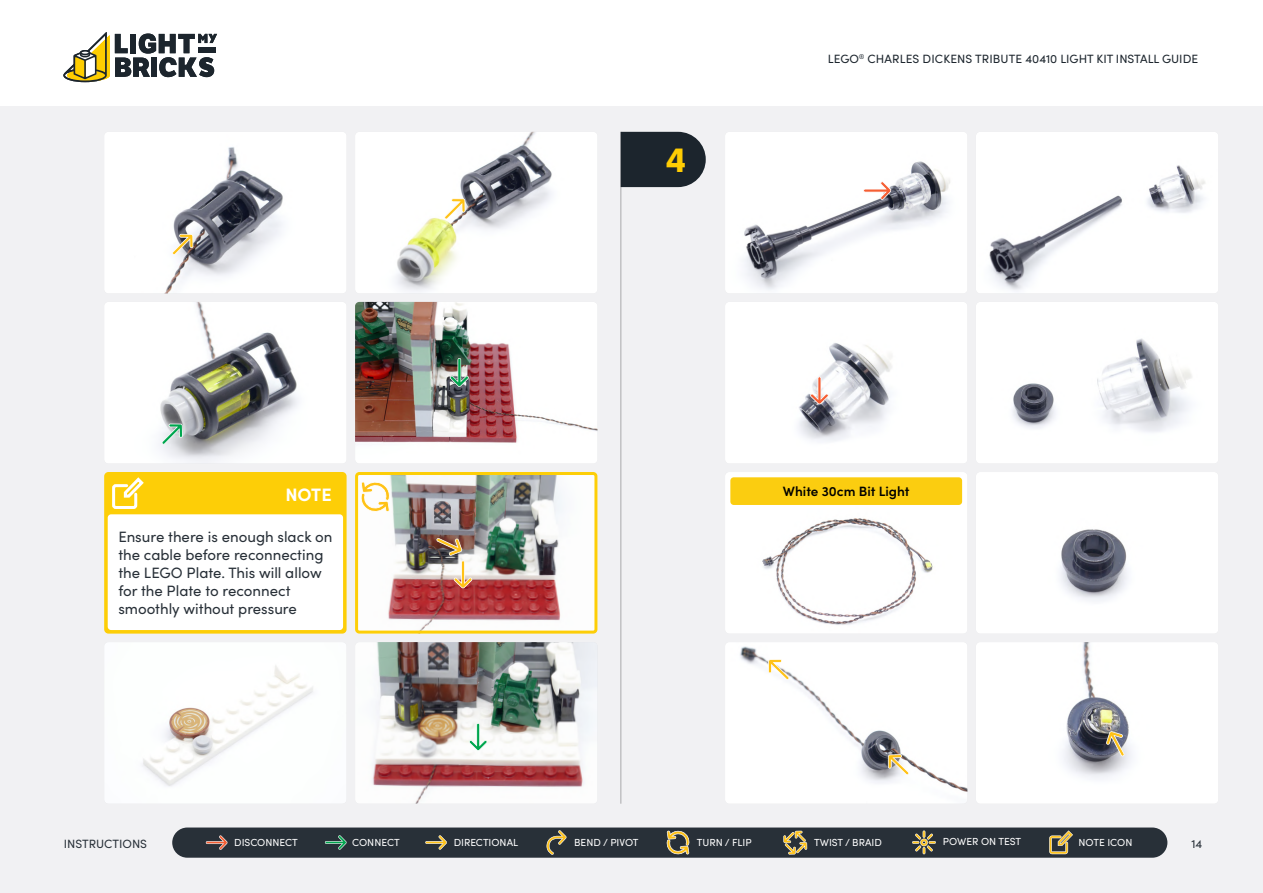
<style>
.page{position:relative;width:1263px;height:893px;background:#fff}
.page>*{position:absolute;margin:0;border:0;box-sizing:border-box;transform-origin:0 0}
.t1{font:700 33px "LFT Etica";color:#ffcd03}
.t2{font:700 18px "Sofia Pro";color:#fff}
.t3{font:15px/18px "Sofia Pro";color:#283038}
.t4{font:600 13.5px "Sofia Pro";color:#000}
.t5{font:12px "Sofia Pro";color:#1c252d}
.t6{font:12px "Sofia Pro";color:#283038}
.t7{font:10.2px "Sofia Pro";color:#fff}
</style>
<div class="page">
<div style="left:0;top:106px;width:1263px;height:787px;background:#f1f1f3"></div>
<hr style="left:621px;top:132px;width:1px;height:672px;background:#000">
<div style="left:172px;top:827px;width:995px;height:31px;background:#283038;border-radius:15px"></div>
<svg style="left:783px;top:831px;width:24px;height:23px"></svg>
<svg style="left:206px;top:835px;width:22px;height:15px"></svg>
<svg style="left:325px;top:835px;width:22px;height:15px"></svg>
<svg style="left:425px;top:835px;width:22px;height:15px"></svg>
<svg style="left:546px;top:830px;width:21px;height:25px"></svg>
<svg style="left:1049px;top:830px;width:24px;height:24px"></svg>
<svg style="left:912px;top:830px;width:24px;height:24px"></svg>
<svg style="left:666px;top:830px;width:24px;height:25px"></svg>
<svg style="left:63px;top:32px;width:154px;height:50px"></svg>
<svg style="left:621px;top:132px;width:85px;height:55px;background:#2b333b"></svg>
<img style="left:355px;top:132px;width:242px;height:161px">
<img style="left:976px;top:132px;width:242px;height:161px">
<img style="left:105px;top:132px;width:241px;height:161px">
<img style="left:725px;top:132px;width:242px;height:161px">
<img style="left:355px;top:302px;width:242px;height:161px">
<img style="left:976px;top:302px;width:242px;height:161px">
<img style="left:105px;top:643px;width:241px;height:160px">
<img style="left:976px;top:472px;width:242px;height:161px">
<img style="left:976px;top:642px;width:242px;height:161px">
<img style="left:105px;top:302px;width:241px;height:161px">
<img style="left:725px;top:302px;width:242px;height:161px">
<img style="left:356px;top:642px;width:241px;height:162px">
<img style="left:725px;top:643px;width:242px;height:160px">
<svg style="left:863px;top:181px;width:28px;height:19px"></svg>
<svg style="left:469px;top:723px;width:18px;height:28px"></svg>
<div style="left:104px;top:472px;width:243px;height:162px;background:#fdce07;border-radius:4px"></div>
<div style="left:108px;top:514px;width:235px;height:116px;background:#fff;border-radius:3px"></div>
<svg style="left:112px;top:477px;width:32px;height:32px"></svg>
<img style="left:359px;top:476px;width:234px;height:154px">
<div style="left:355px;top:472px;width:242px;height:162px;border:3px solid #fdce07;border-radius:3px"></div>
<img style="left:441px;top:354px;width:37px;height:36px">
<svg style="left:359px;top:481px;width:32px;height:32px"></svg>
<svg style="left:436px;top:538px;width:36px;height:51px"></svg>
<img style="left:725px;top:472px;width:242px;height:161px">
<div style="left:730px;top:477px;width:232px;height:28px;background:#fbcd10;border-radius:3px"></div>
<svg style="left:172px;top:234px;width:21px;height:21px"></svg>
<svg style="left:444px;top:198px;width:21px;height:22px"></svg>
<svg style="left:161px;top:424px;width:22px;height:21px"></svg>
<svg style="left:810px;top:376px;width:19px;height:29px"></svg>
<svg style="left:1106px;top:731px;width:19px;height:26px"></svg>
<svg style="left:888px;top:754px;width:21px;height:21px"></svg>
<svg style="left:768px;top:659px;width:21px;height:21px"></svg>
<p class="t2" style="left:285px;top:481px;width:48px">NOTE</p>
<p class="t3" style="left:118px;top:526px;width:216px">Ensure there is enough slack on the cable before reconnecting the LEGO Plate. This will allow for the Plate to reconnect smoothly without pressure</p>
<h1 class="t1" style="left:666px;top:140px;width:21px">4</h1>
<p class="t5" style="left:828px;top:50px;width:372px">LEGO<sup>®</sup> CHARLES DICKENS TRIBUTE 40410 LIGHT KIT INSTALL GUIDE</p>
<p class="t4" style="left:783px;top:481px;width:128px">White 30cm Bit Light</p>
<p class="t6" style="left:64px;top:835px;width:85px">INSTRUCTIONS</p>
<p class="t7" style="left:234px;top:835px;width:65px">DISCONNECT</p>
<p class="t7" style="left:352px;top:835px;width:49px">CONNECT</p>
<p class="t7" style="left:454px;top:835px;width:66px">DIRECTIONAL</p>
<p class="t7" style="left:574px;top:835px;width:66px">BEND / PIVOT</p>
<p class="t7" style="left:697px;top:835px;width:56px">TURN / FLIP</p>
<p class="t7" style="left:814px;top:835px;width:69px">TWIST / BRAID</p>
<p class="t7" style="left:943px;top:834px;width:80px">POWER ON TEST</p>
<p class="t7" style="left:1078px;top:835px;width:55px">NOTE ICON</p>
<p class="t6" style="left:1191px;top:835px;width:13px">14</p>
</div>
